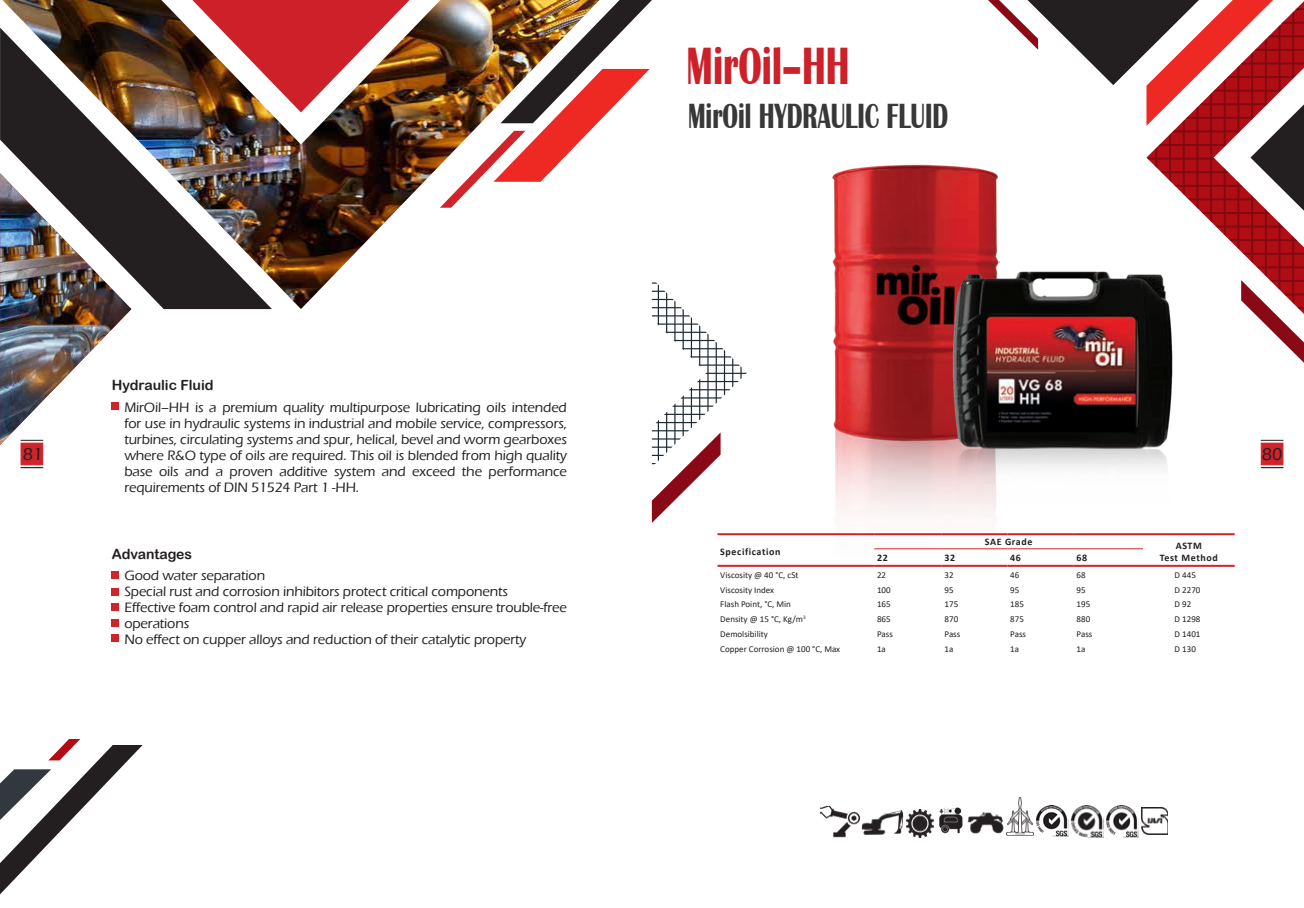
<style>
.page{position:relative;width:1304px;height:908px;background:#fff}
.page>*{position:absolute;margin:0;border:0;box-sizing:border-box;transform-origin:0 0}
.t1{font:700 54px "Britannic";color:#cd2028;scale:.67 1}
.t2{font:700 36px "Britannic";color:#383839;scale:.67 1}
.t3{font:500 18px "Eras ITC";color:#231f20}
.Text_Tozihat{font:500 14px/16px "Eras ITC";letter-spacing:-.01em;color:#231f20}
.t4{font:14px "Arial Rounded MT Bold";color:#231f20}
.t5{font:700 10px "Calibri";letter-spacing:.06em;color:#231f20}
.t6{font:9px "Calibri";color:#231f20}
.t7{font:5.2px "Calibri";color:#231f20}
</style>
<div class="page">
<svg style="left:988px;top:0;width:316px;height:362px"></svg>
<svg style="left:1146px;top:8px;width:158px;height:301px"></svg>
<img style="left:1107px;top:805px;width:31px;height:31px">
<img style="left:1071px;top:805px;width:32px;height:31px">
<img style="left:1036px;top:805px;width:32px;height:31px">
<img style="left:967px;top:811px;width:37px;height:23px">
<img style="left:906px;top:809px;width:28px;height:27px">
<img style="left:861px;top:810px;width:43px;height:24px">
<img style="left:821px;top:806px;width:39px;height:32px">
<hr style="left:717px;top:533px;width:157px;height:2px;background:#d1232a">
<hr style="left:717px;top:564px;width:157px;height:2px;background:#d1232a">
<hr style="left:1143px;top:533px;width:92px;height:2px;background:#d1232a">
<hr style="left:1143px;top:564px;width:92px;height:2px;background:#d1232a">
<hr style="left:874px;top:564px;width:68px;height:2px;background:#d1232a">
<hr style="left:942px;top:564px;width:65px;height:2px;background:#d1232a">
<svg style="left:652px;top:282px;width:95px;height:240px"></svg>
<img style="left:939px;top:807px;width:24px;height:27px">
<img style="left:1006px;top:797px;width:28px;height:39px">
<img style="left:1142px;top:807px;width:26px;height:26px">
<div style="left:1261px;top:442px;width:22px;height:23px;background:#d1232a;border:1px solid #d1232a"></div>
<img style="left:2px;top:0;width:438px;height:308px">
<svg style="left:192px;top:0;width:218px;height:112px"></svg>
<img style="left:440px;top:0;width:212px;height:208px">
<div style="left:112px;top:603px;width:7px;height:7px;background:#d1232a"></div>
<div style="left:112px;top:588px;width:7px;height:7px;background:#d1232a"></div>
<div style="left:112px;top:571px;width:7px;height:7px;background:#d1232a"></div>
<div style="left:112px;top:619px;width:7px;height:7px;background:#d1232a"></div>
<div style="left:112px;top:634px;width:7px;height:7px;background:#d1232a"></div>
<svg style="left:0;top:739px;width:143px;height:154px"></svg>
<div style="left:21px;top:442px;width:22px;height:23px;background:#d1232a;border:1px solid #d1232a"></div>
<svg style="left:1261px;top:440px;width:22px;height:1px"></svg>
<svg style="left:1261px;top:467px;width:22px;height:1px"></svg>
<img style="left:0;top:173px;width:131px;height:272px">
<svg style="left:21px;top:467px;width:22px;height:1px"></svg>
<img style="left:832px;top:163px;width:167px;height:387px">
<img style="left:944px;top:257px;width:237px;height:310px">
<p class="t3" style="left:23px;top:444px;width:22px">81</p>
<p class="t4" style="left:112px;top:377px;width:103px">Hydraulic Fluid</p>
<p class="Text_Tozihat" style="left:124px;top:399px;width:444px;text-align:right">MirOil–HH is a premium quality multipurpose lubricating oils intended for use in hydraulic systems in industrial and mobile service, compressors, turbines, circulating systems and spur, helical, bevel and worm gearboxes where &amp;R O type of oils are required. This oil is blended from high quality performance</p>
<p class="Text_Tozihat" style="left:159px;top:463px;width:21px">oils</p>
<p class="Text_Tozihat" style="left:280px;top:463px;width:50px">additive</p>
<p class="Text_Tozihat" style="left:124px;top:463px;width:236px">base<br>requirements of DIN 51524 Part -1 HH.</p>
<p class="Text_Tozihat" style="left:185px;top:463px;width:25px">and</p>
<p class="Text_Tozihat" style="left:382px;top:463px;width:25px">and</p>
<p class="Text_Tozihat" style="left:412px;top:463px;width:45px">exceed</p>
<p class="Text_Tozihat" style="left:462px;top:463px;width:22px">the</p>
<p class="Text_Tozihat" style="left:334px;top:463px;width:43px">system</p>
<p class="Text_Tozihat" style="left:216px;top:463px;width:9px">a</p>
<p class="Text_Tozihat" style="left:230px;top:463px;width:45px">proven</p>
<p class="t4" style="left:112px;top:545px;width:82px">Advantages</p>
<p class="Text_Tozihat" style="left:124px;top:567px;width:142px">Good water separation</p>
<p class="Text_Tozihat" style="left:124px;top:583px;width:385px">Special rust and corrosion inhibitors protect critical components</p>
<p class="Text_Tozihat" style="left:124px;top:599px;width:444px">Effective foam control and rapid air release properties ensure trouble-free operations</p>
<p class="Text_Tozihat" style="left:124px;top:631px;width:404px">No effect on cupper alloys and reduction of their catalytic property</p>
<p class="t1" style="left:687px;top:36px;width:245px">MirOil–HH</p>
<p class="t2" style="left:688px;top:96px;width:390px">MirOil HYDRAULIC FLUID</p>
<p class="t3" style="left:1262px;top:444px;width:22px">80</p>
<p class="t5" style="left:720px;top:544px;width:62px">Specification</p>
<p class="t5" style="left:877px;top:550px;width:12px">22</p>
<p class="t5" style="left:945px;top:550px;width:12px">32</p>
<p class="t5" style="left:985px;top:534px;width:49px">SAE Grade</p>
<p class="t5" style="left:1010px;top:550px;width:12px">46</p>
<p class="t5" style="left:1077px;top:550px;width:12px">68</p>
<p class="t5" style="left:1176px;top:538px;width:28px">ASTM</p>
<p class="t5" style="left:1160px;top:550px;width:60px">Test Method</p>
<p class="t6" style="left:720px;top:568px;width:80px">Viscosity @ 40 ,C° cSt</p>
<p class="t6" style="left:877px;top:568px;width:11px">22</p>
<p class="t6" style="left:945px;top:568px;width:11px">32</p>
<p class="t6" style="left:1010px;top:568px;width:11px">46</p>
<p class="t6" style="left:1077px;top:568px;width:11px">68</p>
<p class="t6" style="left:1175px;top:568px;width:23px">D 445</p>
<p class="t6" style="left:720px;top:583px;width:55px">Viscosity Index</p>
<p class="t6" style="left:877px;top:583px;width:15px">100</p>
<p class="t6" style="left:945px;top:583px;width:11px">95</p>
<p class="t6" style="left:1010px;top:583px;width:11px">95</p>
<p class="t6" style="left:1077px;top:583px;width:11px">95</p>
<p class="t6" style="left:1175px;top:583px;width:27px">D 2270</p>
<p class="t6" style="left:720px;top:598px;width:72px">Flash Point ,C°, M i n</p>
<p class="t6" style="left:877px;top:598px;width:15px">165</p>
<p class="t6" style="left:945px;top:598px;width:15px">175</p>
<p class="t6" style="left:1010px;top:598px;width:15px">185</p>
<p class="t6" style="left:1077px;top:598px;width:15px">195</p>
<p class="t6" style="left:1175px;top:598px;width:18px">D92</p>
<p class="t6" style="left:720px;top:612px;width:84px">Density @ 1 5 ,C° K g m/</p>
<p class="t7" style="left:803px;top:613px;width:4px">3</p>
<p class="t6" style="left:877px;top:612px;width:15px">865</p>
<p class="t6" style="left:945px;top:612px;width:15px">870</p>
<p class="t6" style="left:1010px;top:612px;width:15px">875</p>
<p class="t6" style="left:1077px;top:612px;width:15px">880</p>
<p class="t6" style="left:1175px;top:612px;width:27px">D 1298</p>
<p class="t6" style="left:720px;top:627px;width:49px">Demolsibility</p>
<p class="t6" style="left:877px;top:627px;width:17px">Pass</p>
<p class="t6" style="left:945px;top:627px;width:17px">Pass</p>
<p class="t6" style="left:1010px;top:627px;width:17px">Pass</p>
<p class="t6" style="left:1077px;top:627px;width:17px">Pass</p>
<p class="t6" style="left:1175px;top:627px;width:27px">D 1401</p>
<p class="t6" style="left:720px;top:642px;width:121px">Copper Corrosion @ 100 ,C° Max</p>
<p class="t6" style="left:877px;top:642px;width:10px">a1</p>
<p class="t6" style="left:945px;top:642px;width:10px">a1</p>
<p class="t6" style="left:1010px;top:642px;width:10px">a1</p>
<p class="t6" style="left:1077px;top:642px;width:10px">a1</p>
<p class="t6" style="left:1175px;top:642px;width:23px">D 130</p>
</div>
